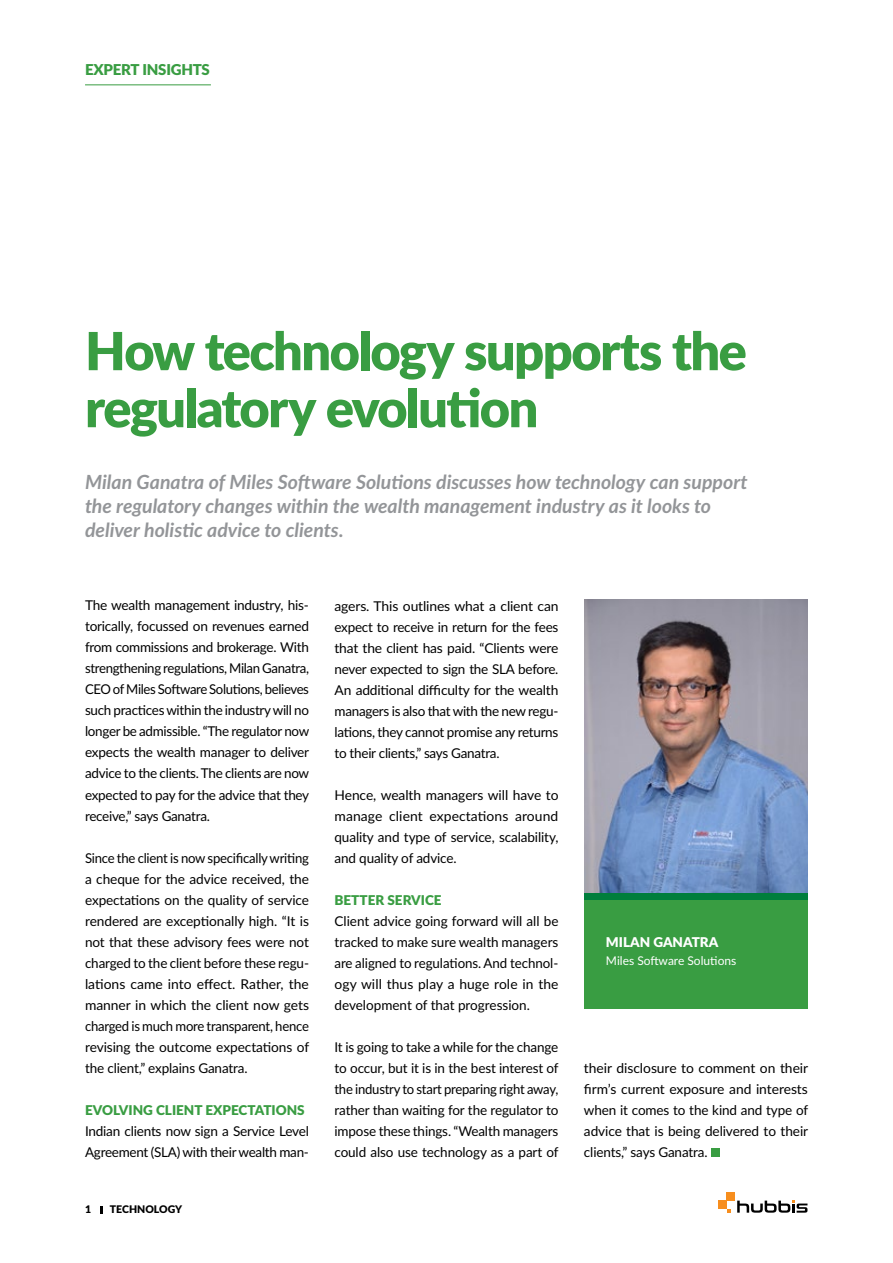
<style>
.page{position:relative;width:893px;height:1263px;background:#fff}
.page>*{position:absolute;margin:0;border:0;box-sizing:border-box;transform-origin:0 0}
.t1{font:900 52.5px/57px "Lato";letter-spacing:-.03em;color:#399d42}
.t2{font:italic 700 19.5px/24px "Lato";color:#939598}
.t3{font:900 15px "Lato";letter-spacing:-.015em;color:#399d42}
.t4{font:13.5px/21px "Lato";letter-spacing:-.01em;color:#000;text-align:justify}
.t5{font:900 13.5px "Lato";color:#399d42}
.t6{font:900 13.5px "Lato";color:#fff}
.t7{font:12px "Lato";color:#fff}
.t8{font:900 10.5px "Lato";color:#000}
</style>
<div class="page">
<hr style="left:85px;top:84px;width:126px;height:1px;background:#399d42">
<svg style="left:101px;top:1206px;width:2px;height:7px"></svg>
<div style="left:711px;top:1149px;width:9px;height:8px;background:#399d42"></div>
<div style="left:584px;top:893px;width:224px;height:115px;background:#399d42"></div>
<img style="left:585px;top:600px;width:223px;height:293px">
<div style="left:584px;top:893px;width:224px;height:6px;background:#007e3c"></div>
<svg style="left:737px;top:1200px;width:70px;height:13px"></svg>
<div style="left:727px;top:1192px;width:8px;height:8px;background:#f78e1e"></div>
<div style="left:718px;top:1200px;width:9px;height:9px;background:#f78e1e"></div>
<p class="t3" style="left:85px;top:58px;width:126px">EXPERT INSIGHTS</p>
<h1 class="t1" style="left:85px;top:320px;width:663px">How technology supports the regulatory evolution</h1>
<h2 class="t2" style="left:85px;top:469px;width:664px">Milan Ganatra of Miles Software Solutions discusses how technology can support the regulatory changes within the wealth management industry as it looks to deliver holistic advice to clients.</h2>
<p class="t4" style="left:85px;top:594px;width:226px">The wealth management industry, his&shy;torically, focussed on revenues earned from commissions and brokerage. With strengthening regulations, Milan Ganatra, CEO of Miles Software Solutions, believes such practices within the industry will no longer be admissible. “The regulator now expects the wealth manager to deliver advice to the clients. The clients are now expected to pay for the advice that they receive,” says Ganatra.</p>
<p class="t4" style="left:85px;top:846px;width:226px">Since the client is now specifically writing a cheque for the advice received, the expectations on the quality of service rendered are exceptionally high. “It is not that these advisory fees were not charged to the client before these regu&shy;lations came into effect. Rather, the manner in which the client now gets charged is much more transparent, hence revising the outcome expectations of the client,” explains Ganatra.</p>
<p class="t5" style="left:85px;top:1099px;width:221px">EVOLVING CLIENT EXPECTATIONS</p>
<p class="t4" style="left:85px;top:1119px;width:225px">Indian clients now sign a Service Level<br>Agreement (SLA) with their wealth man-</p>
<p class="t8" style="left:85px;top:1201px;width:8px">1</p>
<p class="t8" style="left:110px;top:1201px;width:74px">TECHNOLOGY</p>
<p class="t4" style="left:334px;top:595px;width:226px">agers. This outlines what a client can expect to receive in return for the fees that the client has paid. “Clients were never expected to sign the SLA before.<br>An additional difficulty for the wealth managers is also that with the new regu&shy;lations, they cannot promise any returns to their clients,” says Ganatra.</p>
<p class="t4" style="left:334px;top:784px;width:226px">Hence, wealth managers will have to manage client expectations around quality and type of service, scalability, and quality of advice.</p>
<p class="t5" style="left:334px;top:890px;width:109px">BETTER SERVICE</p>
<p class="t4" style="left:334px;top:910px;width:225px">Client advice going forward will all be tracked to make sure wealth managers are aligned to regulations. And technol&shy;ogy will thus play a huge role in the development of that progression.</p>
<p class="t4" style="left:334px;top:1036px;width:226px">It is going to take a while for the change to occur, but it is in the best interest of the industry to start preparing right away, rather than waiting for the regulator to impose these things. “Wealth managers could also use technology as a part of</p>
<p class="t6" style="left:606px;top:932px;width:114px">MILAN GANATRA</p>
<p class="t7" style="left:606px;top:952px;width:132px">Miles Software Solutions</p>
<p class="t4" style="left:584px;top:1057px;width:226px">their disclosure to comment on their firm’s current exposure and interests when it comes to the kind and type of advice that is being delivered to their clients,” says Ganatra.</p>
</div>
